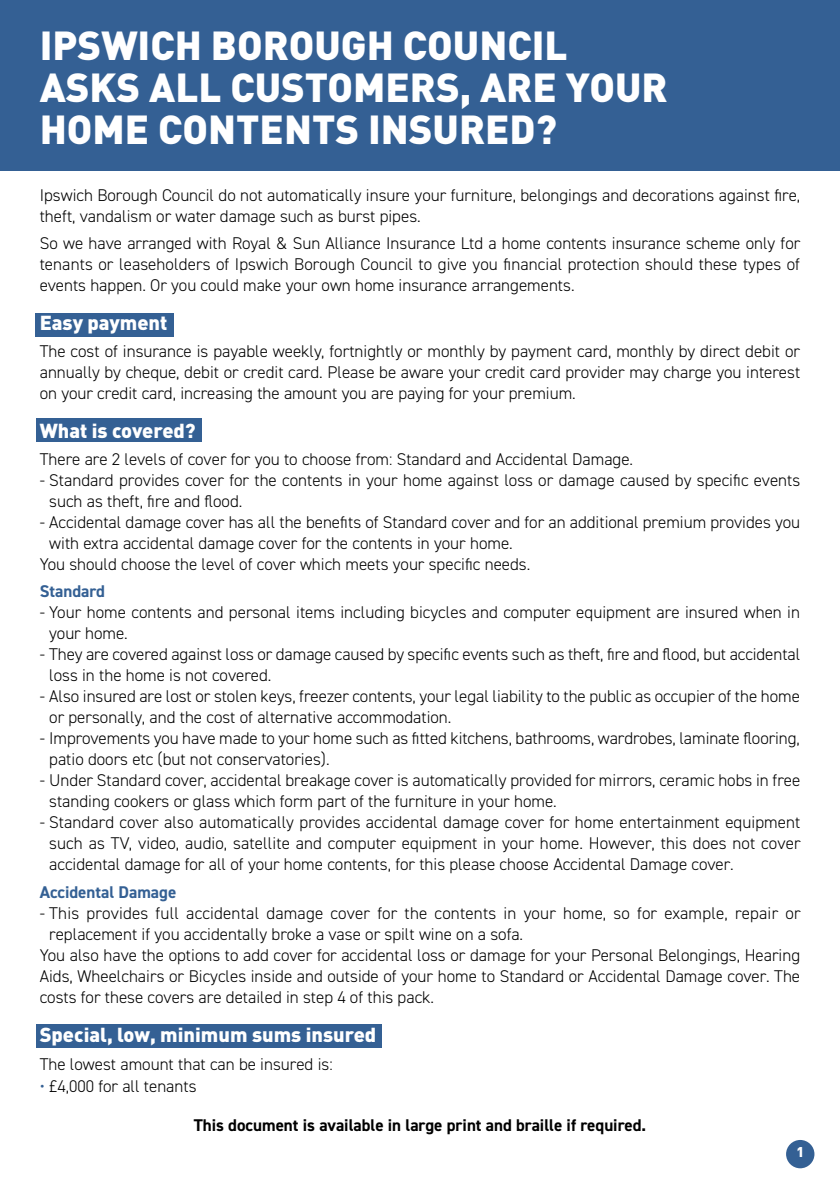
<style>
.page{position:relative;width:840px;height:1191px;background:#fff}
.page>*{position:absolute;margin:0;border:0;box-sizing:border-box;transform-origin:0 0}
.t1{font:900 40px/42px "DIN";color:#fff}
.t2{font:900 20px "DIN";color:#fff}
.t3{font:300 17px/21px "DIN2014";color:#000}
.t4{font:700 17px "DIN2014";color:#000}
.t5{font:700 17px "DIN2014";color:#346094}
.t6{font:900 14px "DIN";color:#fff}
.s1{color:#346094}
</style>
<div class="page">
<div style="left:785px;top:1140px;width:29px;height:28px;background:#346094;border-radius:50%"></div>
<div style="left:0;top:0;width:839px;height:170px;background:#346094"></div>
<div style="left:36px;top:313px;width:138px;height:23px;background:#346094"></div>
<div style="left:36px;top:419px;width:165px;height:23px;background:#346094"></div>
<div style="left:36px;top:1024px;width:345px;height:23px;background:#346094"></div>
<h1 class="t1" style="left:40px;top:23px;width:629px">IPSWICH BOROUGH COUNCIL<br>ASKS ALL CUSTOMERS, ARE YOUR<br>HOME CONTENTS INSURED?</h1>
<p class="t3" style="left:40px;top:185px;width:761px">Ipswich Borough Council do not automatically insure your furniture, belongings and decorations against fire, theft, vandalism or water damage such as burst pipes.</p>
<p class="t3" style="left:40px;top:233px;width:761px;text-align:justify">So we have arranged with Royal &amp; Sun Alliance Insurance Ltd a home contents insurance scheme only for tenants or leaseholders of Ipswich Borough Council to give you financial protection should these types of events happen. Or you could make your own home insurance arrangements.</p>
<p class="t2" style="left:40px;top:309px;width:129px">Easy payment</p>
<p class="t3" style="left:40px;top:340px;width:761px;text-align:justify">The cost of insurance is payable weekly, fortnightly or monthly by payment card, monthly by direct debit or annually by cheque, debit or credit card. Please be aware your credit card provider may charge you interest on your credit card, increasing the amount you are paying for your premium.</p>
<p class="t2" style="left:40px;top:417px;width:157px">What is covered?</p>
<p class="t3" style="left:40px;top:448px;width:594px">There are 2 levels of cover for you to choose from: Standard and Accidental Damage.</p>
<p class="t3" style="left:49px;top:469px;width:752px;text-indent:-10px">- Standard provides cover for the contents in your home against loss or damage caused by specific events such as theft, fire and flood.</p>
<p class="t3" style="left:40px;top:511px;width:761px">- Accidental damage cover has all the benefits of Standard cover and for an additional premium provides you</p>
<p class="t3" style="left:49px;top:532px;width:464px">with extra accidental damage cover for the contents in your home.</p>
<p class="t3" style="left:40px;top:553px;width:492px">You should choose the level of cover which meets your specific needs.</p>
<p class="t5" style="left:40px;top:580px;width:67px">Standard</p>
<p class="t3" style="left:49px;top:602px;width:752px;text-indent:-10px">- Your home contents and personal items including bicycles and computer equipment are insured when in your home.</p>
<p class="t3" style="left:49px;top:644px;width:752px;text-indent:-10px">- They are covered against loss or damage caused by specific events such as theft, fire and flood, but accidental loss in the home is not covered.</p>
<p class="t3" style="left:49px;top:686px;width:751px;text-indent:-10px">- Also insured are lost or stolen keys, freezer contents, your legal liability to the public as occupier of the home or personally, and the cost of alternative accommodation.</p>
<p class="t3" style="left:49px;top:728px;width:751px;text-indent:-10px">- Improvements you have made to your home such as fitted kitchens, bathrooms, wardrobes, laminate flooring, patio doors etc (but not conservatories).</p>
<p class="t3" style="left:49px;top:770px;width:752px;text-indent:-10px">- Under Standard cover, accidental breakage cover is automatically provided for mirrors, ceramic hobs in free standing cookers or glass which form part of the furniture in your home.</p>
<p class="t3" style="left:49px;top:812px;width:752px;text-align:justify;text-indent:-10px">- Standard cover also automatically provides accidental damage cover for home entertainment equipment such as TV, video, audio, satellite and computer equipment in your home. However, this does not cover accidental damage for all of your home contents, for this please choose Accidental Damage cover.</p>
<p class="t5" style="left:40px;top:880px;width:138px">Accidental Damage</p>
<p class="t3" style="left:40px;top:902px;width:762px">- This provides full accidental damage cover for the contents in your home, so for example, repair or</p>
<p class="t3" style="left:49px;top:923px;width:475px">replacement if you accidentally broke a vase or spilt wine on a sofa.</p>
<p class="t3" style="left:40px;top:944px;width:761px">You also have the options to add cover for accidental loss or damage for your Personal Belongings, Hearing</p>
<p class="t3" style="left:40px;top:965px;width:761px">Aids, Wheelchairs or Bicycles inside and outside of your home to Standard or Accidental Damage cover. The</p>
<p class="t3" style="left:40px;top:986px;width:395px">costs for these covers are detailed in step 4 of this pack.</p>
<p class="t2" style="left:40px;top:1021px;width:338px">Special, low, minimum sums insured</p>
<p class="t3" style="left:40px;top:1053px;width:294px">The lowest amount that can be insured is:</p>
<p class="t3" style="left:40px;top:1075px;width:158px"><span class="s1">•</span> £4,000 for all tenants</p>
<p class="t4" style="left:193px;top:1113px;width:454px">This document is available in large print and braille if required.</p>
<p class="t6" style="left:795px;top:1142px;width:9px">1</p>
</div>
